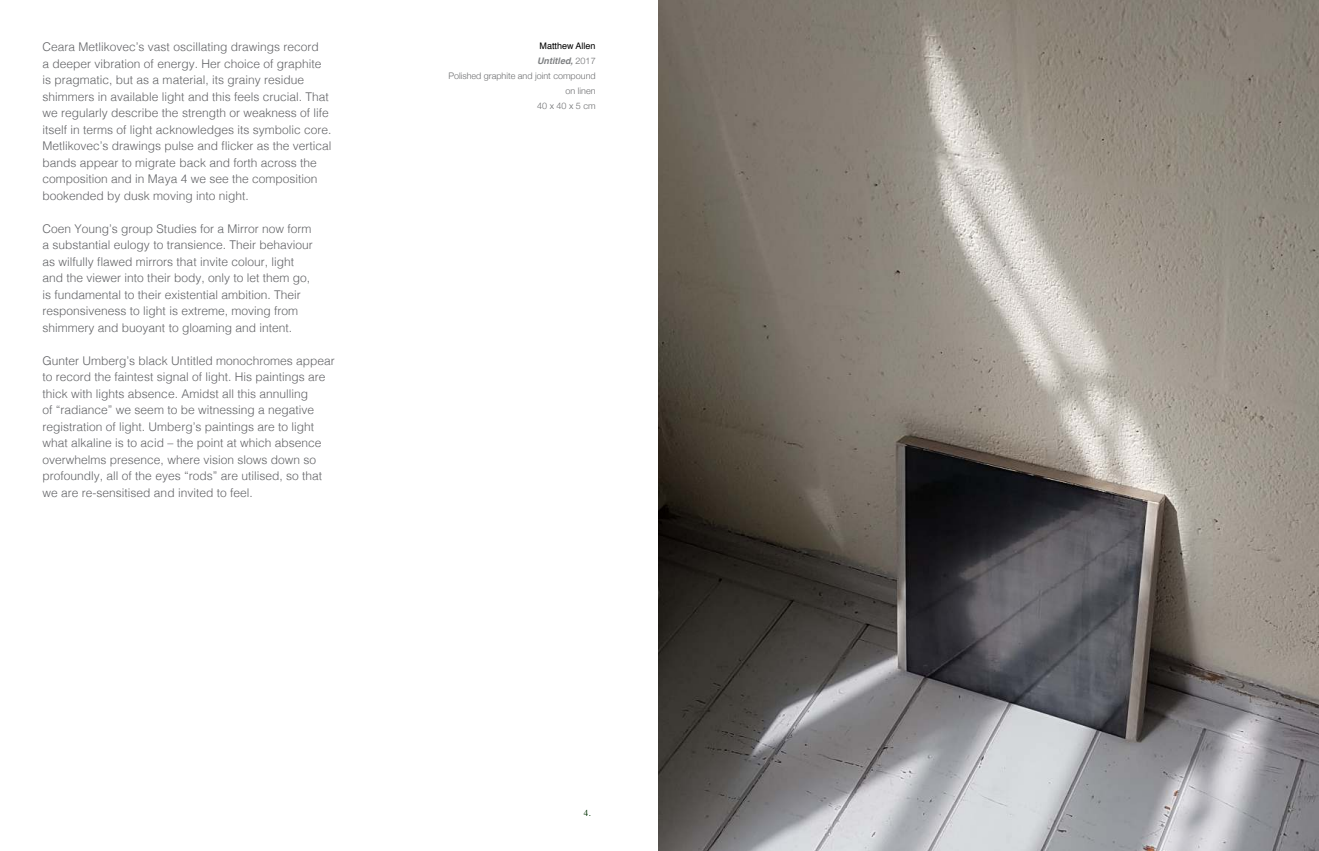
<style>
.page{position:relative;width:1319px;height:851px;background:#fff}
.page>*{position:absolute;margin:0;border:0;box-sizing:border-box;transform-origin:0 0}
.t1{font:300 12px/16.5px "Helvetica";color:#626366}
.t2{font:300 9px/15px "Helvetica Neue";color:#6d6e70;text-align:right}
.t3{font:9px/15px "Helvetica";color:#000}
.t4{font:9px "Times";color:#003102}
.s1{font-weight:700;font-style:italic;color:#808284}
.s2{font-family:"Helvetica Neue";font-weight:300;color:#6d6e70}
</style>
<div class="page">
<img style="left:658px;top:0;width:660px;height:850px">
<p class="t1" style="left:43px;top:40px;width:290px">Ceara Metlikovec’s vast oscillating drawings record<br>a deeper vibration of energy. Her choice of graphite is pragmatic, but as a material, its grainy residue shimmers in available light and this feels crucial. That we regularly describe the strength or weakness of life itself in terms of light acknowledges its symbolic core.<br>Metlikovec’s drawings pulse and flicker as the vertical bands appear to migrate back and forth across the composition and in Maya 4 we see the composition bookended by dusk moving into night.</p>
<p class="t1" style="left:43px;top:221px;width:272px">Coen Young’s group Studies for a Mirror now form a substantial eulogy to transience. Their behaviour as wilfully flawed mirrors that invite colour, light and the viewer into their body, only to let them go, is fundamental to their existential ambition. Their responsiveness to light is extreme, moving from shimmery and buoyant to gloaming and intent.</p>
<p class="t1" style="left:43px;top:353px;width:294px">Gunter Umberg’s black Untitled monochromes appear to record the faintest signal of light. His paintings are thick with lights absence. Amidst all this annulling<br>of “radiance” we seem to be witnessing a negative registration of light. Umberg’s paintings are to light what alkaline is to acid – the point at which absence overwhelms presence, where vision slows down so profoundly, all of the eyes “rods” are utilised, so that we are re-sensitised and invited to feel.</p>
<p class="t3" style="left:537px;top:39px;width:60px">Matthew Allen<br><span class="s1">Untitled,</span> <span class="s2">2017</span></p>
<p class="t2" style="left:448px;top:69px;width:149px">Polished graphite and joint compound on linen<br>40 x 40 x 5 cm</p>
<p class="t4" style="left:584px;top:807px;width:8px">4.</p>
</div>
